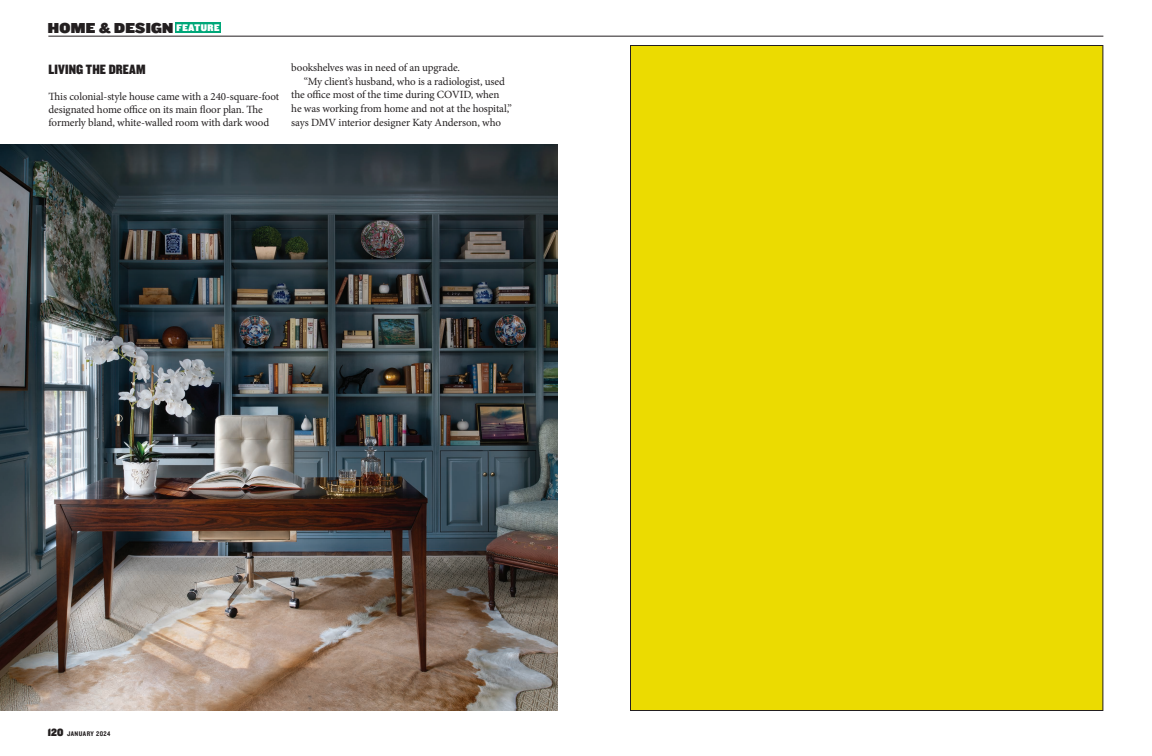
<style>
.page{position:relative;width:1152px;height:756px;background:#fff}
.page>*{position:absolute;margin:0;border:0;box-sizing:border-box;transform-origin:0 0}
.t1{font:15px "Knockout 92 Ultmt Cruiserwt";letter-spacing:.02em;color:#231f20}
.Body_OLD{font:14px "Knockout 70 Full Welterwt";letter-spacing:.01em;color:#231f20}
.Body_OLD-2{font:11px/13.8px "Minion Pro";letter-spacing:-.015em;color:#231f20}
.t2{font:10px "Knockout 91 Ultmt Middlewt";letter-spacing:.06em;color:#fff}
.t3{font:7px "Knockout 50 Welterweight";letter-spacing:.06em;color:#231f20}
.s1{font-family:"Knockout 91 Ultmt Middlewt";font-size:11px}
</style>
<div class="page">
<hr style="left:48px;top:36px;width:1055px;height:1px;background:#231f20">
<div style="left:175px;top:22px;width:46px;height:10px;background:#00a779"></div>
<div style="left:630px;top:46px;width:473px;height:664px;background:#ebdb01"></div>
<img style="left:0;top:145px;width:558px;height:566px">
<p class="t1" style="left:48px;top:17px;width:127px">HOME &amp; DESIGN</p>
<p class="t2" style="left:177px;top:21px;width:44px">FEATURE</p>
<p class="Body_OLD" style="left:49px;top:61px;width:99px">LIVING THE DREAM</p>
<p class="Body_OLD-2" style="left:49px;top:90px;width:232px;line-height:13px">This colonial-style house came with a 240-square-foot designated home office on its main floor plan. The formerly bland, white-walled room with dark wood</p>
<p class="Body_OLD-2" style="left:291px;top:61px;width:170px">bookshelves was in need of an upgrade.</p>
<p class="Body_OLD-2" style="left:291px;top:74px;width:222px;text-indent:13px">“My client’s husband, who is a radiologist, used the office most of the time during COVID, when he was working from home and not at the hospital,” says DMV interior designer Katy Anderson, who</p>
<p class="t3" style="left:48px;top:729px;width:64px"><span class="s1">120</span> JANUARY 2024</p>
</div>
